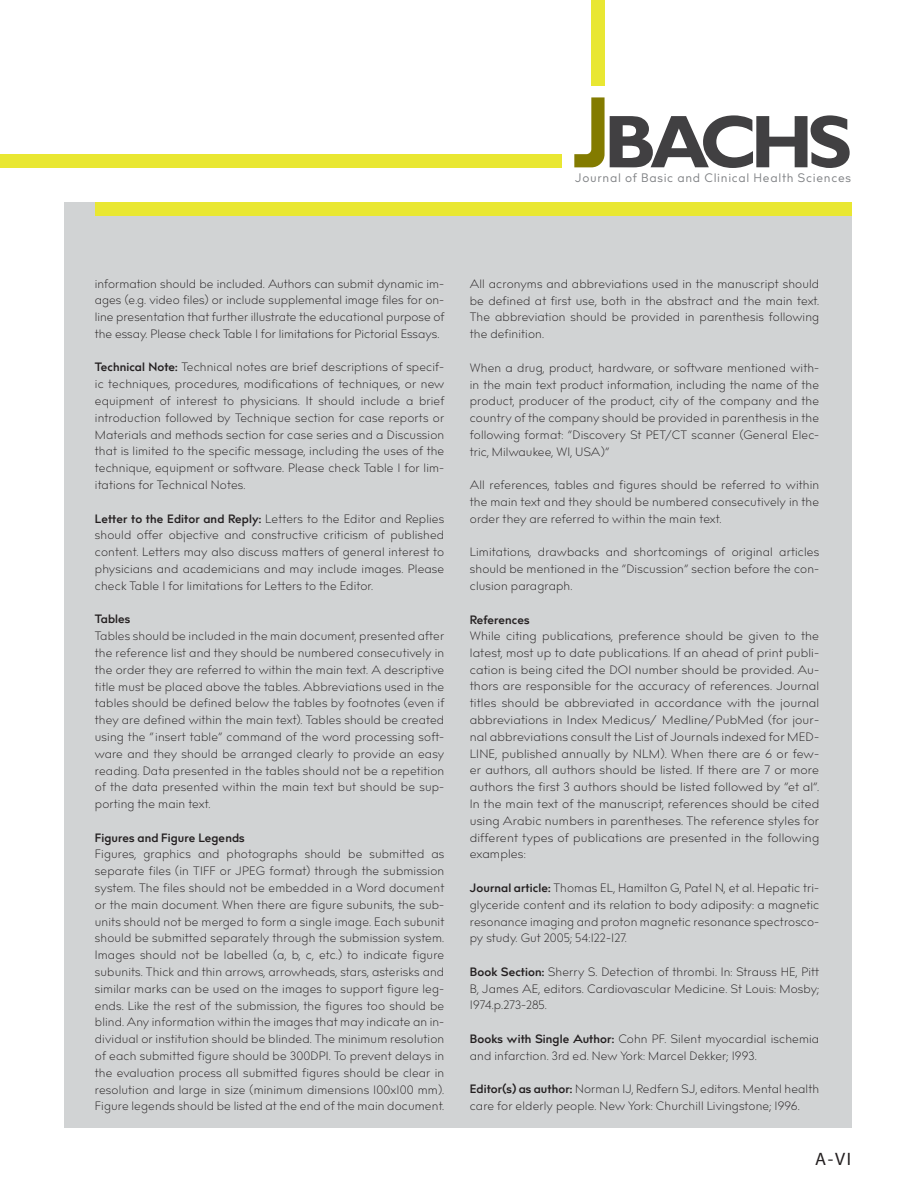
<style>
.page{position:relative;width:915px;height:1191px;background:#fff}
.page>*{position:absolute;margin:0;border:0;box-sizing:border-box;transform-origin:0 0}
.t1{font:18px "Myriad Pro";color:#231f20}
.t2{font:12.15px "billcorporatenarrow";letter-spacing:.06em;color:#808285}
.t3{font:300 12px/16.8px "billcorporatenarrow";letter-spacing:.01em;color:#231f20;text-align:justify}
.t4{font:600 12px "billcorporatenarrow";letter-spacing:.01em;color:#231f20}
.s1{font-weight:600}
</style>
<div class="page">
<div style="left:591px;top:0;width:13px;height:86px;background:#e9e732"></div>
<div style="left:0;top:154px;width:561px;height:13px;background:#e9e732"></div>
<svg style="left:574px;top:97px;width:275px;height:71px"></svg>
<div style="left:64px;top:202px;width:786px;height:925px;background:#d1d3d4"></div>
<div style="left:95px;top:202px;width:755px;height:13px;background:#e9e732"></div>
<p class="t2" style="left:575px;top:169px;width:277px">Journal of Basic and Clinical Health Sciences</p>
<p class="t3" style="left:95px;top:275px;width:351px">information should be included. Authors can submit dynamic im&shy;ages (e.g. video files) or include supplemental image files for on&shy;line presentation that further illustrate the educational purpose of the essay. Please check Table 1 for limitations for Pictorial Essays.</p>
<p class="t3" style="left:95px;top:359px;width:351px"><span class="s1">Technical Note:</span> Technical notes are brief descriptions of specif&shy;ic techniques, procedures, modifications of techniques, or new equipment of interest to physicians. It should include a brief introduction followed by Technique section for case reports or Materials and methods section for case series and a Discussion that is limited to the specific message, including the uses of the technique, equipment or software. Please check Table 1 for lim&shy;itations for Technical Notes.</p>
<p class="t3" style="left:95px;top:510px;width:351px"><span class="s1">Letter to the Editor and Reply:</span> Letters to the Editor and Replies should offer objective and constructive criticism of published content. Letters may also discuss matters of general interest to physicians and academicians and may include images. Please check Table 1 for limitations for Letters to the Editor.</p>
<p class="t4" style="left:95px;top:610px;width:37px">Tables</p>
<p class="t3" style="left:95px;top:628px;width:351px">Tables should be included in the main document, presented after the reference list and they should be numbered consecutively in the order they are referred to within the main text. A descriptive title must be placed above the tables. Abbreviations used in the tables should be defined below the tables by footnotes (even if they are defined within the main text). Tables should be created using the “insert table” command of the word processing soft&shy;ware and they should be arranged clearly to provide an easy reading. Data presented in the tables should not be a repetition of the data presented within the main text but should be sup&shy;porting the main text.</p>
<p class="t4" style="left:95px;top:829px;width:151px">Figures and Figure Legends</p>
<p class="t3" style="left:95px;top:846px;width:351px">Figures, graphics and photographs should be submitted as separate files (in TIFF or JPEG format) through the submission system. The files should not be embedded in a Word document or the main document. When there are figure subunits, the sub&shy;units should not be merged to form a single image. Each subunit should be submitted separately through the submission system.<br>Images should not be labelled (a, b, c, etc.) to indicate figure subunits. Thick and thin arrows, arrowheads, stars, asterisks and similar marks can be used on the images to support figure leg&shy;ends. Like the rest of the submission, the figures too should be blind. Any information within the images that may indicate an in&shy;dividual or institution should be blinded. The minimum resolution of each submitted figure should be 300DPI. To prevent delays in the evaluation process all submitted figures should be clear in resolution and large in size (minimum dimensions 100x100 mm).<br>Figure legends should be listed at the end of the main document.</p>
<p class="t3" style="left:469px;top:275px;width:351px">All acronyms and abbreviations used in the manuscript should be defined at first use, both in the abstract and the main text.<br>The abbreviation should be provided in parenthesis following the definition.</p>
<p class="t3" style="left:469px;top:359px;width:351px">When a drug, product, hardware, or software mentioned with&shy;in the main text product information, including the name of the product, producer of the product, city of the company and the country of the company should be provided in parenthesis in the following format: “Discovery St PET/CT scanner (General Elec&shy;tric, Milwaukee, WI, USA)”</p>
<p class="t3" style="left:469px;top:477px;width:351px">All references, tables and figures should be referred to within the main text and they should be numbered consecutively in the order they are referred to within the main text.</p>
<p class="t3" style="left:469px;top:544px;width:351px">Limitations, drawbacks and shortcomings of original articles should be mentioned in the “Discussion” section before the con&shy;clusion paragraph.</p>
<p class="t4" style="left:469px;top:611px;width:61px">References</p>
<p class="t3" style="left:469px;top:628px;width:351px">While citing publications, preference should be given to the latest, most up to date publications. If an ahead of print publi&shy;cation is being cited the DOI number should be provided. Au&shy;thors are responsible for the accuracy of references. Journal titles should be abbreviated in accordance with the journal abbreviations in Index Medicus/ Medline/PubMed (for jour&shy;nal abbreviations consult the List of Journals indexed for MED-LINE, published annually by NLM). When there are 6 or few&shy;er authors, all authors should be listed. If there are 7 or more authors the first 3 authors should be listed followed by “et al”.<br>In the main text of the manuscript, references should be cited using Arabic numbers in parentheses. The reference styles for different types of publications are presented in the following examples:</p>
<p class="t3" style="left:469px;top:879px;width:351px"><span class="s1">Journal article:</span> Thomas EL, Hamilton G, Patel N, et al. Hepatic tri&shy;glyceride content and its relation to body adiposity: a magnetic resonance imaging and proton magnetic resonance spectrosco&shy;py study. Gut 2005; 54:122-127.</p>
<p class="t3" style="left:469px;top:963px;width:351px"><span class="s1">Book Section:</span> Sherry S. Detection of thrombi. In: Strauss HE, Pitt B, James AE, editors. Cardiovascular Medicine. St Louis: Mosby; 1974.p.273-285.</p>
<p class="t3" style="left:469px;top:1031px;width:351px"><span class="s1">Books with Single Author:</span> Cohn PF. Silent myocardial ischemia and infarction. 3rd ed. New York: Marcel Dekker; 1993.</p>
<p class="t3" style="left:469px;top:1081px;width:351px"><span class="s1">Editor(s) as author:</span> Norman IJ, Redfern SJ, editors. Mental health care for elderly people. New York: Churchill Livingstone; 1996.</p>
<h1 class="t1" style="left:814px;top:1147px;width:38px">A-VI</h1>
</div>
